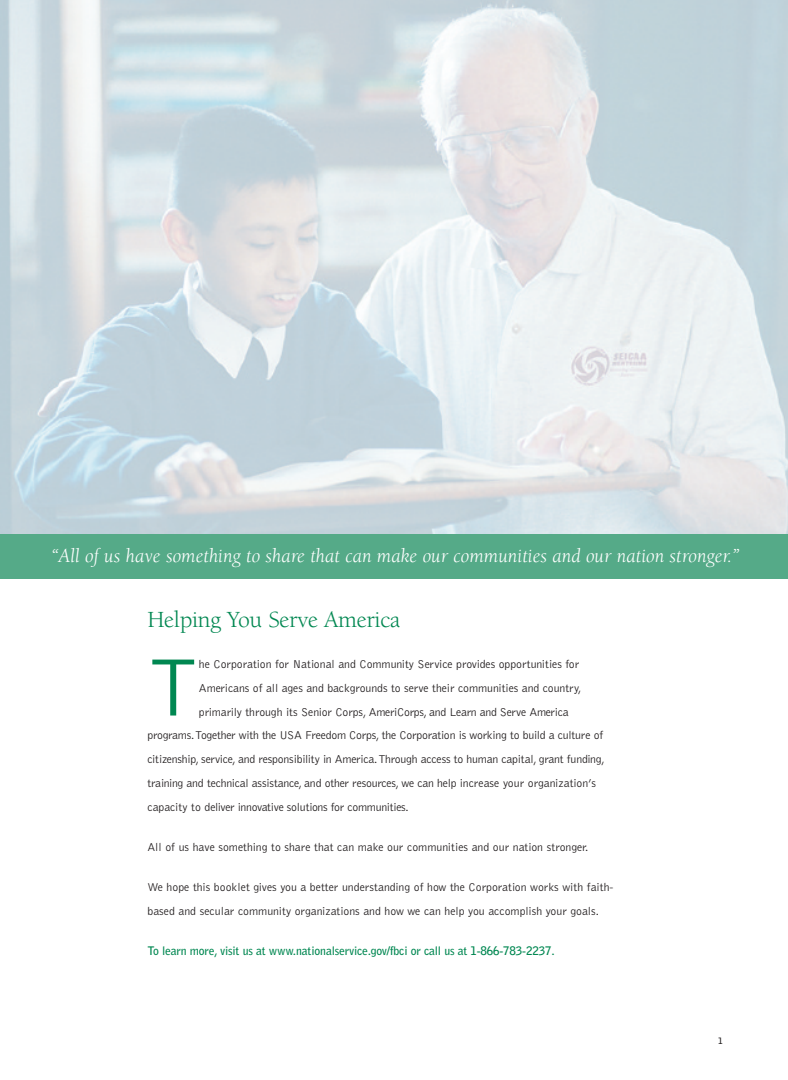
<style>
.page{position:relative;width:788px;height:1080px;background:#fff}
.page>*{position:absolute;margin:0;border:0;box-sizing:border-box;transform-origin:0 0}
.t1{font:300 84.25px "Bell Gothic";color:#008751}
.t2{font:23.75px "Berkeley";letter-spacing:-.015em;color:#008751}
.t3{font:italic 20px "Berkeley";color:#fff}
.t4{font:300 11.75px/23.8px "Bell Gothic";letter-spacing:-.015em;color:#231f20}
.t5{font:700 11.75px "Bell Gothic";letter-spacing:-.015em;color:#008751}
.t6{font:700 8.75px "Bell Gothic";color:#231f20}
</style>
<div class="page">
<img style="left:0;top:0;width:788px;height:534px">
<div style="left:0;top:534px;width:788px;height:45px;background:#5a8"></div>
<h3 class="t3" style="left:51px;top:548px;width:689px">“All of us have something to share that can make our communities and our nation stronger.”</h3>
<h2 class="t2" style="left:147px;top:610px;width:254px">Helping You Serve America</h2>
<h1 class="t1" style="left:147px;top:656px;width:53px">T</h1>
<p class="t4" style="left:199px;top:653px;width:382px">he Corporation for National and Community Service provides opportunities for</p>
<p class="t4" style="left:199px;top:677px;width:384px">Americans of all ages and backgrounds to serve their communities and country,</p>
<p class="t4" style="left:199px;top:700px;width:371px">primarily through its Senior Corps, AmeriCorps, and Learn and Serve America</p>
<p class="t4" style="left:147px;top:724px;width:457px">programs.Together with the USA Freedom Corps, the Corporation is working to build a culture of</p>
<p class="t4" style="left:147px;top:748px;width:459px">citizenship, service, and responsibility in America.Through access to human capital, grant funding,</p>
<p class="t4" style="left:147px;top:772px;width:450px">training and technical assistance, and other resources, we can help increase your organization’s</p>
<p class="t4" style="left:147px;top:795px;width:263px">capacity to deliver innovative solutions for communities.</p>
<p class="t4" style="left:147px;top:836px;width:442px">All of us have something to share that can make our communities and our nation stronger.</p>
<p class="t4" style="left:147px;top:876px;width:467px">We hope this booklet gives you a better understanding of how the Corporation works with faith&shy;based and secular community organizations and how we can help you accomplish your goals.</p>
<p class="t5" style="left:147px;top:946px;width:408px">To learn more, visit us at www.nationalservice.gov/fbci or call us at 1-866-783-2237.</p>
<p class="t6" style="left:718px;top:1038px;width:6px">1</p>
</div>
